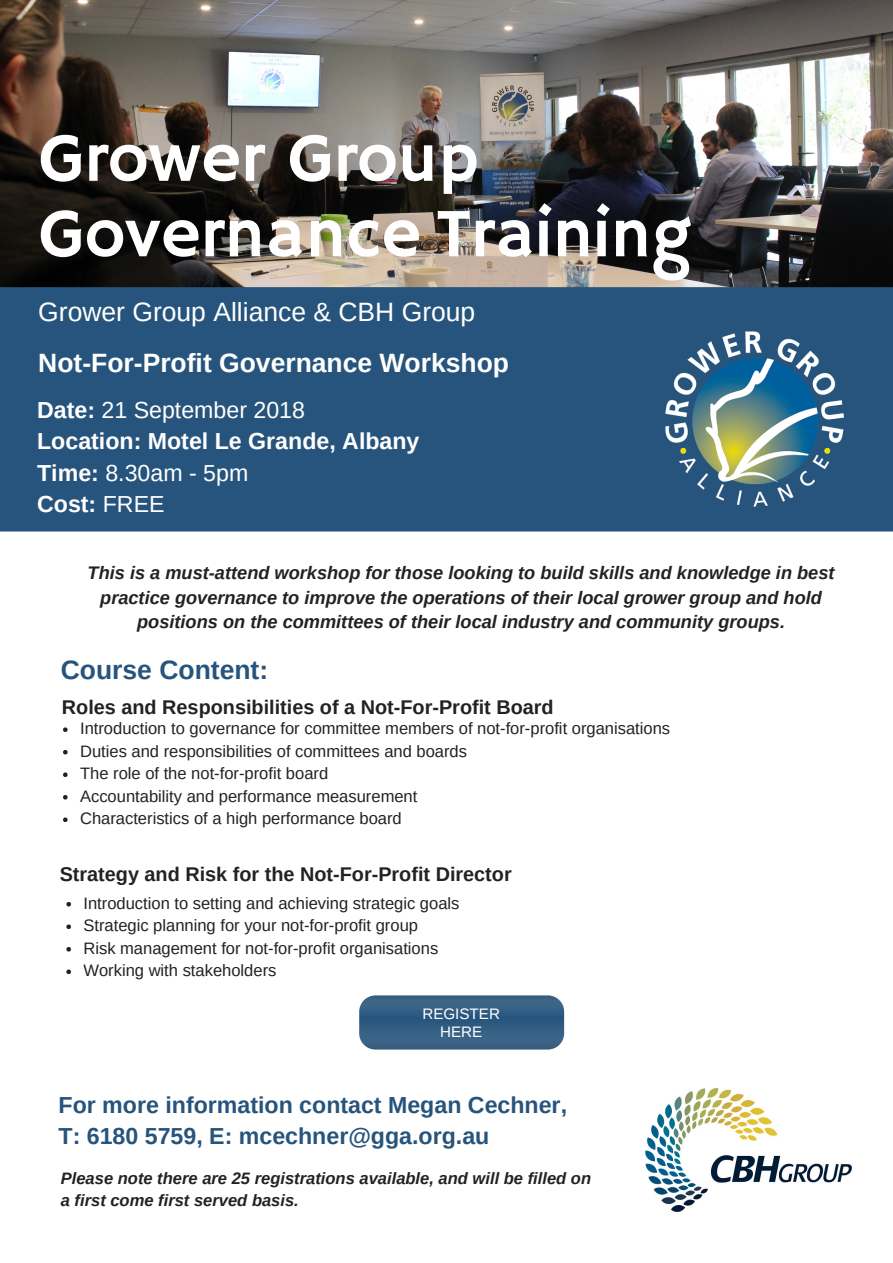
<style>
.page{position:relative;width:893px;height:1263px;background:#fff}
.page>*{position:absolute;margin:0;border:0;box-sizing:border-box;transform-origin:0 0}
.t1{font:69.6px/75.4px "Hammersmith One";color:#fff}
.t2{font:700 26.55px "Arimo";color:#fff}
.t3{font:26.55px "Arimo";color:#fff}
.t4{font:700 26.55px "Arimo";color:#26547c}
.t5{font:700 23.25px/31.5px "Arimo";color:#fff}
.t6{font:700 23.25px/31.5px "Arimo";color:#26547c}
.t7{font:700 19.8px "Arimo";color:#222}
.t8{font:italic 700 18.15px/24.8px "Arimo";color:#222;text-align:center}
.t9{font:16.5px/22.5px "Arimo";color:#222}
.t10{font:italic 700 16.5px/22.5px "Arimo";color:#222}
.t11{font:15.15px/18px "Liberation Sans";color:#fff;text-align:center}
.s1{font-weight:400}
</style>
<div class="page">
<img style="left:0;top:0;width:893px;height:287px">
<div style="left:0;top:287px;width:893px;height:244px;background:#26547c"></div>
<img style="left:665px;top:331px;width:178px;height:176px">
<svg style="left:63px;top:727px;width:5px;height:5px"></svg>
<svg style="left:63px;top:750px;width:5px;height:4px"></svg>
<svg style="left:63px;top:772px;width:5px;height:5px"></svg>
<svg style="left:63px;top:795px;width:5px;height:4px"></svg>
<svg style="left:63px;top:817px;width:5px;height:5px"></svg>
<img style="left:645px;top:1089px;width:206px;height:123px">
<svg style="left:66px;top:902px;width:5px;height:4px"></svg>
<svg style="left:66px;top:924px;width:5px;height:5px"></svg>
<svg style="left:66px;top:947px;width:5px;height:4px"></svg>
<svg style="left:66px;top:969px;width:5px;height:5px"></svg>
<div style="left:359px;top:995px;width:205px;height:54px;background:#bfbfbf;border-radius:16px;opacity:.2"></div>
<h1 class="t1" style="left:38px;top:124px;width:655px">Grower Group<br>Governance Training</h1>
<h2 class="t3" style="left:38px;top:297px;width:439px">Grower Group Alliance &amp; CBH Group</h2>
<h2 class="t2" style="left:38px;top:348px;width:472px">Not-For-Profit Governance Workshop</h2>
<h3 class="t5" style="left:37px;top:394px;width:384px">Date: <span class="s1">21 September 2018<br></span>Location: Motel Le Grande, Albany<br>Time: <span class="s1">8.30am - 5pm<br></span>Cost: <span class="s1">FREE</span></h3>
<p class="t8" style="left:88px;top:560px;width:748px">This is a must-attend workshop for those looking to build skills and knowledge in best practice governance to improve the operations of their local grower group and hold positions on the committees of their local industry and community groups.</p>
<h2 class="t4" style="left:61px;top:655px;width:209px">Course Content:</h2>
<p class="t7" style="left:62px;top:696px;width:493px">Roles and Responsibilities of a Not-For-Profit Board</p>
<p class="t9" style="left:80px;top:717px;width:592px">Introduction to governance for committee members of not-for-profit organisations Duties and responsibilities of committees and boards<br>The role of the not-for-profit board<br>Accountability and performance measurement<br>Characteristics of a high performance board</p>
<p class="t7" style="left:60px;top:863px;width:454px">Strategy and Risk for the Not-For-Profit Director</p>
<p class="t9" style="left:83px;top:892px;width:378px">Introduction to setting and achieving strategic goals Strategic planning for your not-for-profit group<br>Risk management for not-for-profit organisations Working with stakeholders</p>
<p class="t11" style="left:422px;top:1005px;width:79px">REGISTER<br>HERE</p>
<h3 class="t6" style="left:59px;top:1089px;width:510px">For more information contact Megan Cechner,<br>T: 6180 5759, E: mcechner@gga.org.au</h3>
<p class="t10" style="left:61px;top:1166px;width:532px">Please note there are 25 registrations available, and will be filled on a first come first served basis.</p>
</div>
